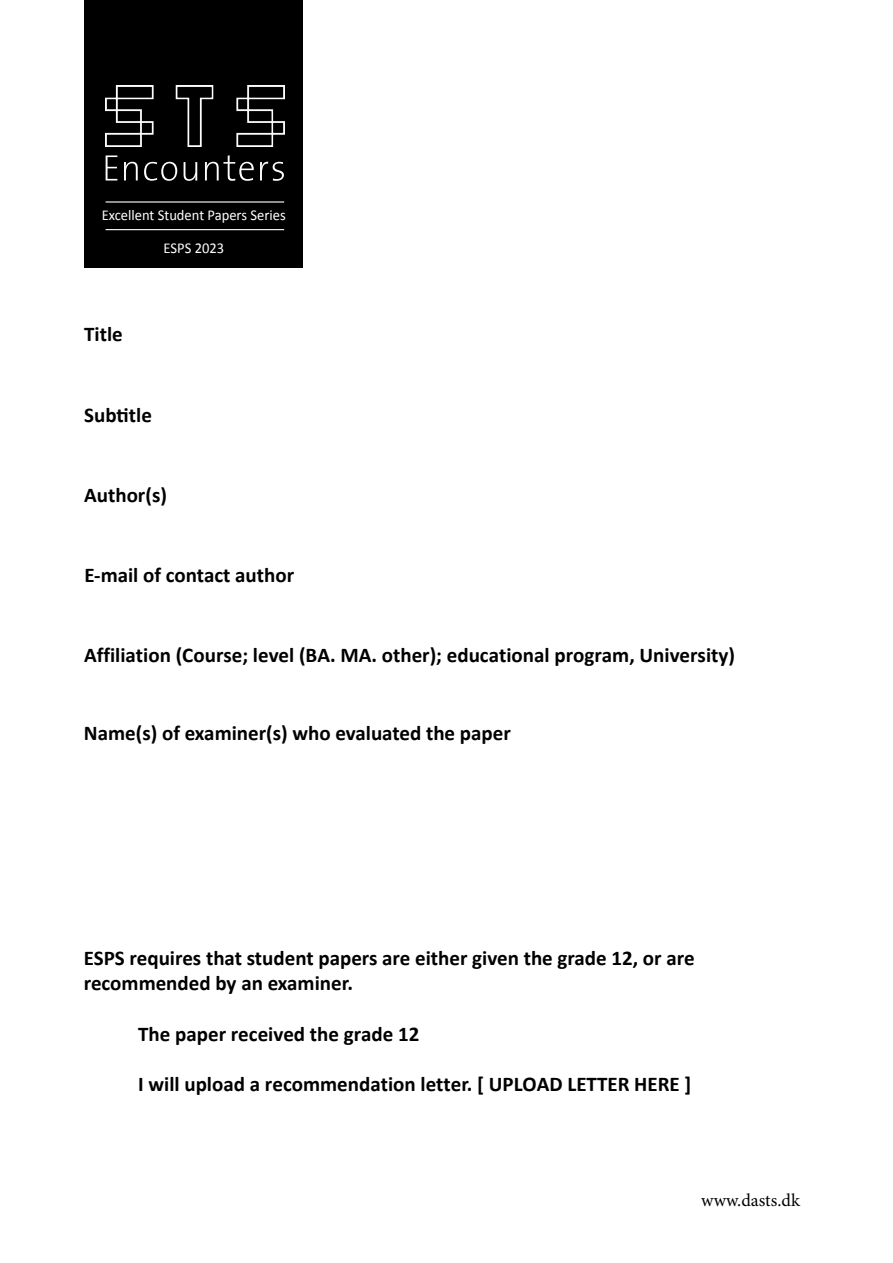
<style>
.page{position:relative;width:893px;height:1263px;background:#fff}
.page>*{position:absolute;margin:0;border:0;box-sizing:border-box;transform-origin:0 0}
.t1{font:700 21px/25.2px "Calibri";color:#000}
.t2{font:18px "Minion Pro";letter-spacing:.005em;color:#000}
.t3{font:15px/32.8px "Calibri";color:#fff;text-align:center}
.s1{font-style:inherit}
</style>
<div class="page">
<div style="left:84px;top:0;width:219px;height:268px;background:#000"></div>
<img style="left:106px;top:85px;width:178px;height:62px">
<svg style="left:106px;top:155px;width:11px;height:25px"></svg>
<svg style="left:124px;top:162px;width:14px;height:18px"></svg>
<svg style="left:144px;top:162px;width:33px;height:19px"></svg>
<svg style="left:184px;top:155px;width:70px;height:26px"></svg>
<svg style="left:260px;top:161px;width:24px;height:20px"></svg>
<hr style="left:106px;top:229px;width:178px;height:1px;background:#fff">
<hr style="left:106px;top:201px;width:178px;height:2px;background:#fff">
<p class="t3" style="left:102px;top:198px;width:185px">Excellent Student Papers Series<br>ESPS 2023</p>
<h1 class="t1" style="left:84px;top:321px;width:40px">Title</h1>
<h1 class="t1" style="left:84px;top:401px;width:69px">Subtitle</h1>
<h1 class="t1" style="left:84px;top:481px;width:84px">Author(s)</h1>
<h1 class="t1" style="left:84px;top:561px;width:211px">E-mail of contact author</h1>
<h1 class="t1" style="left:84px;top:642px;width:652px">Affiliation (Course; level (BA. MA. other); educational program, University)</h1>
<h1 class="t1" style="left:84px;top:719px;width:428px">Name(s) of examiner(s) who evaluated the paper</h1>
<p class="t1" style="left:84px;top:944px;width:612px">ESPS requires that student papers are either given the grade 12, or are recommended by an examiner.</p>
<p class="t1" style="left:138px;top:1020px;width:283px">The paper received the grade 12</p>
<p class="t1" style="left:138px;top:1070px;width:555px">I will upload a recommendation letter. [ UPLOAD LETTER HER<span class="s1">E</span> ]</p>
<p class="t2" style="left:701px;top:1188px;width:100px">www.dasts.dk</p>
</div>
